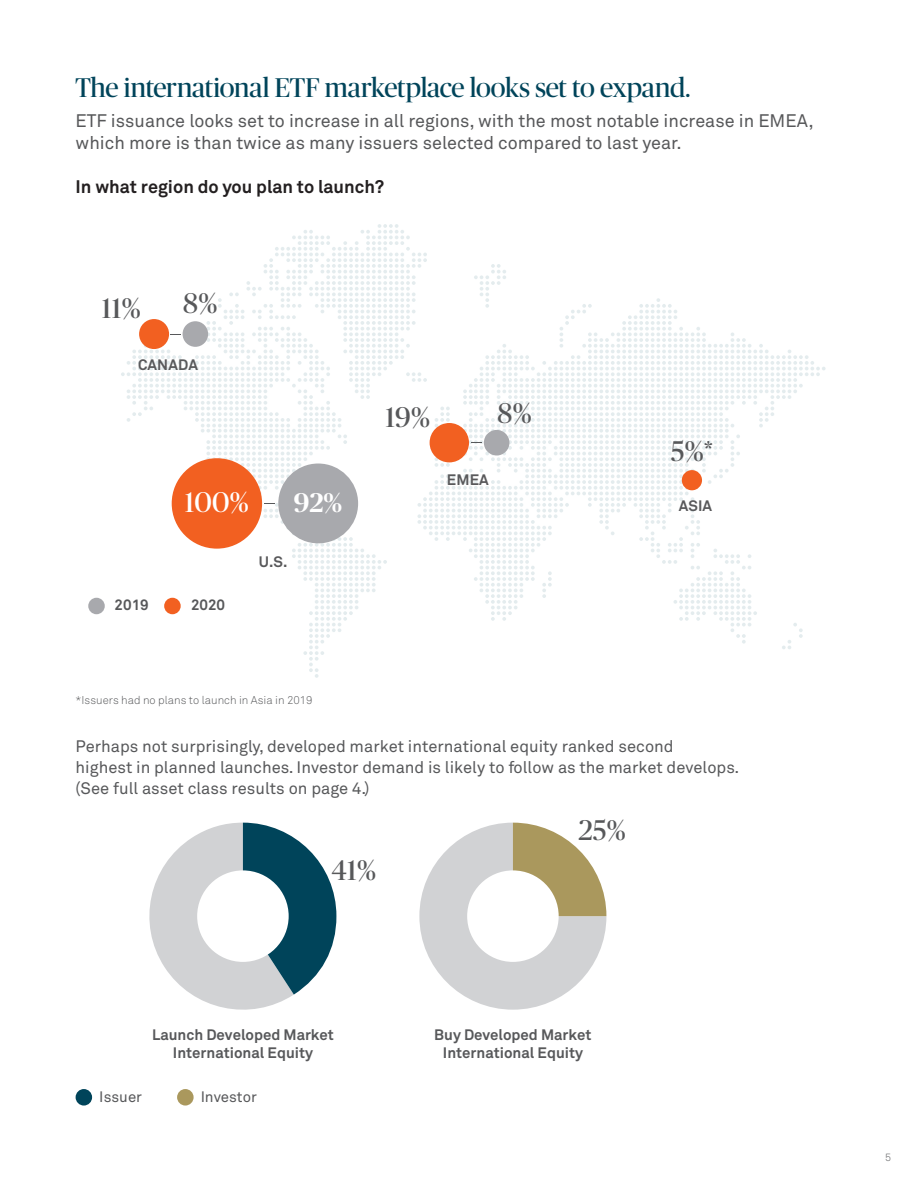
<style>
.page{position:relative;width:918px;height:1188px;background:#fff}
.page>*{position:absolute;margin:0;border:0;box-sizing:border-box;transform-origin:0 0}
.t1{font:28.5px "Publico Banner";letter-spacing:.01em;color:#57585a}
.t2{font:28.5px "Publico Banner";color:#fff}
.t3{font:27px "Publico Banner";letter-spacing:-.01em;color:#00445a}
.t4{font:500 27px "Publico Banner";color:#fff}
.t5{font:18px/22.5px "Akkurat Pro";color:#57585a}
.t6{font:700 18px "Akkurat Pro";color:#231f20}
.t7{font:16.5px/21px "Akkurat Pro";color:#57585a}
.t8{font:700 15px/18px "Akkurat Pro";color:#57585a;text-align:center}
.t9{font:700 15px "Akkurat Pro";letter-spacing:.01em;color:#59595b}
.t10{font:15px "Akkurat Pro";letter-spacing:-.005em;color:#57585a}
.t11{font:11.25px "Akkurat Light Pro";color:#57585a}
.t12{font:10.5px "Akkurat Light Pro";color:#57585a}
</style>
<div class="page">
<div style="left:88px;top:598px;width:17px;height:16px;background:#a8a9ad;border-radius:50%"></div>
<svg style="left:149px;top:823px;width:187px;height:187px"></svg>
<svg style="left:419px;top:823px;width:187px;height:187px"></svg>
<div style="left:197px;top:870px;width:92px;height:92px;background:#fff;border-radius:50%"></div>
<div style="left:467px;top:870px;width:92px;height:92px;background:#fff;border-radius:50%"></div>
<svg style="left:121px;top:224px;width:705px;height:454px"></svg>
<div style="left:76px;top:1089px;width:16px;height:17px;background:#00445a;border-radius:50%"></div>
<div style="left:177px;top:1089px;width:17px;height:17px;background:#aa985d;border-radius:50%"></div>
<h2 class="t3" style="left:76px;top:70px;width:616px">The international ETF marketplace looks set to expand.</h2>
<p class="t5" style="left:76px;top:110px;width:740px">ETF issuance looks set to increase in all regions, with the most notable increase in EMEA, which more is than twice as many issuers selected compared to last year.</p>
<p class="t6" style="left:76px;top:175px;width:310px">In what region do you plan to launch?</p>
<h1 class="t1" style="left:102px;top:289px;width:40px">11%</h1>
<h1 class="t1" style="left:183px;top:284px;width:36px">8%</h1>
<p class="t9" style="left:138px;top:356px;width:62px">CANADA</p>
<h1 class="t2" style="left:185px;top:483px;width:66px">100%</h1>
<h2 class="t4" style="left:294px;top:484px;width:50px">92%</h2>
<p class="t8" style="left:115px;top:596px;width:36px">2019</p>
<p class="t8" style="left:191px;top:596px;width:36px">2020</p>
<p class="t9" style="left:259px;top:552px;width:30px">U.S.</p>
<p class="t11" style="left:76px;top:693px;width:239px">*Issuers had no plans to launch in Asia in 2019</p>
<h1 class="t1" style="left:385px;top:398px;width:46px">19%</h1>
<h1 class="t1" style="left:498px;top:394px;width:36px">8%</h1>
<p class="t9" style="left:447px;top:471px;width:43px">EMEA</p>
<h1 class="t1" style="left:671px;top:432px;width:43px">5%*</h1>
<p class="t9" style="left:679px;top:497px;width:35px">ASIA</p>
<p class="t7" style="left:76px;top:736px;width:665px">Perhaps not surprisingly, developed market international equity ranked second<br>highest in planned launches. Investor demand is likely to follow as the market develops. (See full asset class results on page 4.)</p>
<h1 class="t1" style="left:332px;top:851px;width:46px">41%</h1>
<h1 class="t1" style="left:579px;top:811px;width:48px">25%</h1>
<p class="t8" style="left:152px;top:1026px;width:183px">Launch Developed Market<br>International Equity</p>
<p class="t8" style="left:434px;top:1026px;width:159px">Buy Developed Market<br>International Equity</p>
<p class="t10" style="left:99px;top:1088px;width:44px">Issuer</p>
<p class="t10" style="left:201px;top:1088px;width:58px">Investor</p>
<p class="t12" style="left:885px;top:1151px;width:7px">5</p>
</div>
